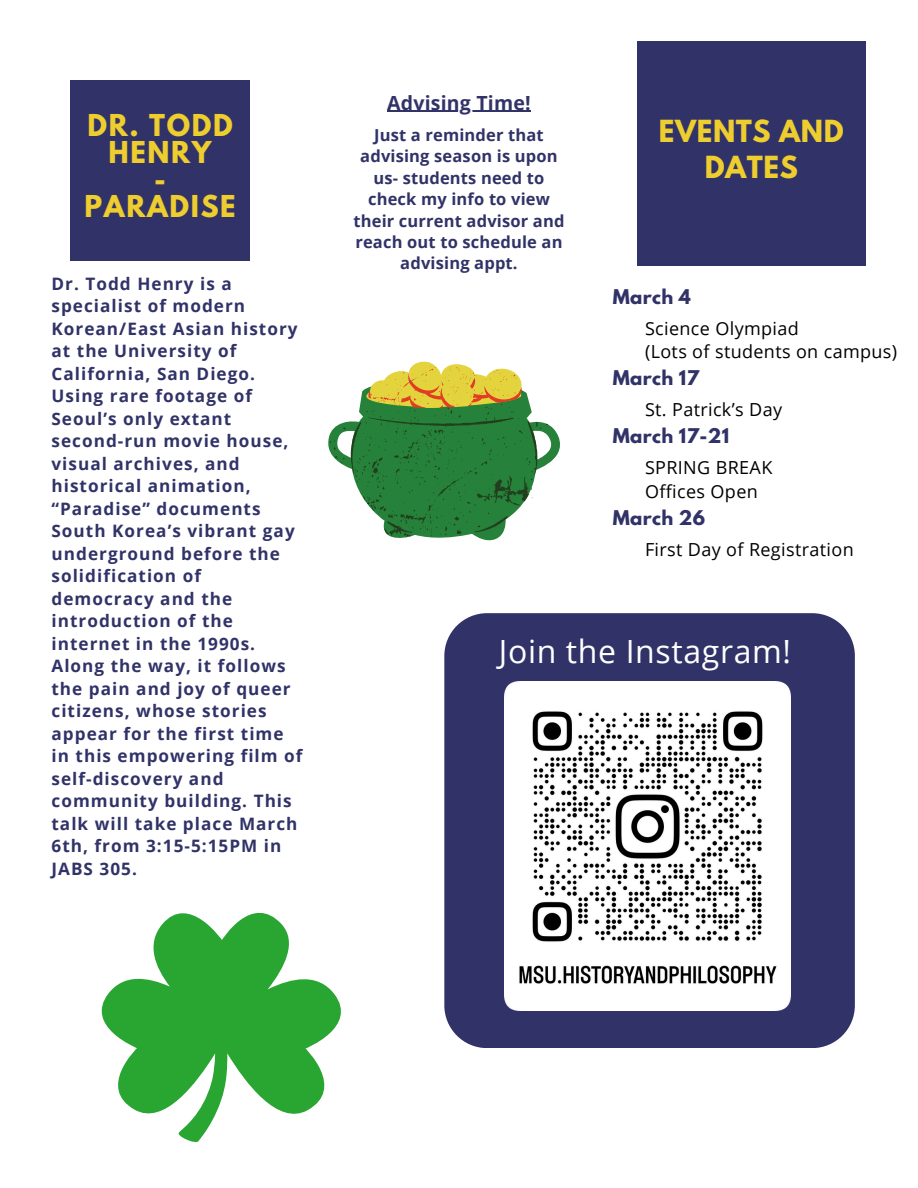
<style>
.page{position:relative;width:918px;height:1188px;background:#fff}
.page>*{position:absolute;margin:0;border:0;box-sizing:border-box;transform-origin:0 0}
.t1{font:31.95px "Open Sans";letter-spacing:.02em;color:#fefefe}
.t2{font:700 27px/36px "League Spartan";letter-spacing:.02em;color:#eecd2e;text-align:center}
.t3{font:700 26.7px/27px "League Spartan";letter-spacing:.06em;color:#eecd2e;text-align:center}
.t4{font:700 19.5px "Open Sans";letter-spacing:.01em;color:#313368}
.t5{font:18px/23.7px "Open Sans";letter-spacing:.02em;color:#000}
.t6{font:700 18px "League Spartan";letter-spacing:.02em;color:#313368}
.t7{font:700 17.1px/22.5px "Open Sans";letter-spacing:.06em;color:#313368}
.t8{font:700 16.5px/21.3px "Open Sans";letter-spacing:.01em;color:#313368;text-align:center}
</style>
<div class="page">
<div style="left:70px;top:81px;width:180px;height:180px;background:#313368"></div>
<div style="left:637px;top:41px;width:228px;height:225px;background:#313368"></div>
<div style="left:444px;top:613px;width:411px;height:435px;background:#313368;border-radius:43px"></div>
<img style="left:505px;top:681px;width:286px;height:329px">
<svg style="left:101px;top:913px;width:240px;height:229px;fill:#29a532"></svg>
<svg style="left:328px;top:361px;width:232px;height:179px"></svg>
<hr style="left:387px;top:111px;width:144px;height:1px;background:#313368">
<h3 class="t3" style="left:84px;top:115px;width:153px">DR. TODD<br>HENRY<br>-<br>PARADISE</h3>
<h2 class="t7" style="left:52px;top:272px;width:253px">Dr. Todd Henry is a specialist of modern<br>Korean/East Asian history at the University of<br>California, San Diego.<br>Using rare footage of<br>Seoul’s only extant second-run movie house, visual archives, and historical animation, “Paradise” documents<br>South Korea’s vibrant gay underground before the solidification of democracy and the introduction of the internet in the 1990s.<br>Along the way, it follows the pain and joy of queer citizens, whose stories appear for the first time in this empowering film of self-discovery and community building. This talk will take place March<br>6th, from 3:15-5:15PM in<br>JABS 305.</h2>
<p class="t4" style="left:387px;top:89px;width:145px">Advising Time!</p>
<h3 class="t8" style="left:353px;top:124px;width:213px">Just a reminder that advising season is upon us- students need to check my info to view their current advisor and reach out to schedule an advising appt.</h3>
<h2 class="t2" style="left:659px;top:117px;width:186px">EVENTS AND<br>DATES</h2>
<p class="t6" style="left:613px;top:287px;width:80px">March 4</p>
<h3 class="t5" style="left:645px;top:316px;width:254px">Science Olympiad<br>(Lots of students on campus)</h3>
<h4 class="t6" style="left:613px;top:369px;width:88px">March 17</h4>
<h3 class="t5" style="left:645px;top:398px;width:139px">St. Patrick’s Day</h3>
<h3 class="t6" style="left:613px;top:427px;width:118px">March 17-21</h3>
<h4 class="t5" style="left:645px;top:456px;width:129px">SPRING BREAK<br>Offices Open</h4>
<p class="t6" style="left:613px;top:509px;width:94px">March 26</p>
<h4 class="t5" style="left:645px;top:537px;width:210px">First Day of Registration</h4>
<p class="t1" style="left:499px;top:629px;width:294px">Join the Instagram!</p>
</div>
